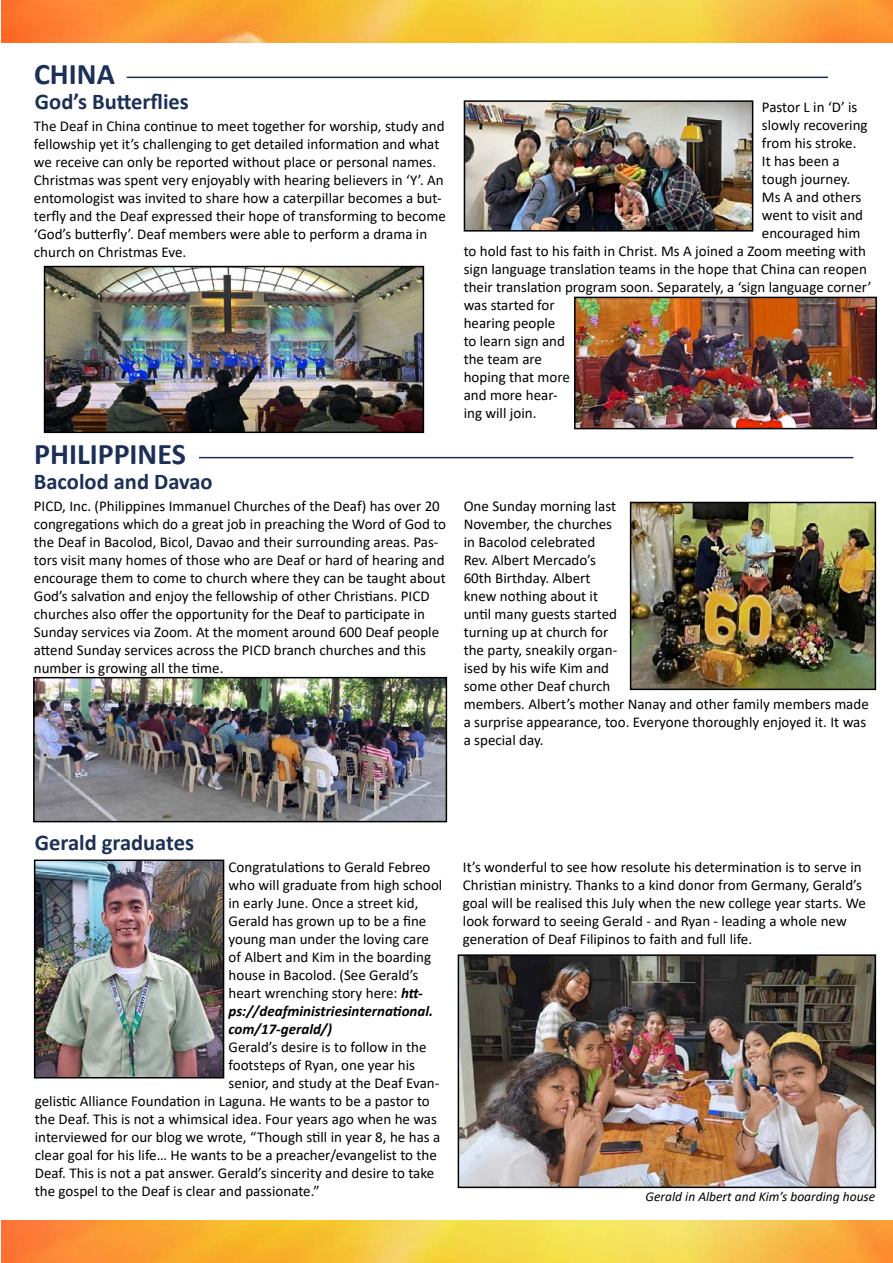
<style>
.page{position:relative;width:893px;height:1263px;background:#fff}
.page>*{position:absolute;margin:0;border:0;box-sizing:border-box;transform-origin:0 0}
.t1{font:700 30px "Calibri";color:#1c2f57}
.t2{font:700 22.5px "Calibri";color:#1c2f57}
.t3{font:15px/18px "Calibri";color:#000}
.t4{font:italic 13.5px "Calibri";color:#000}
.s1{font-weight:700;font-style:italic}
</style>
<div class="page">
<img style="left:1px;top:0;width:892px;height:42px">
<img style="left:2px;top:1221px;width:891px;height:42px">
<hr style="left:127px;top:77px;width:701px;height:1px;background:#1c2f57">
<img style="left:47px;top:269px;width:374px;height:161px">
<div style="left:44px;top:266px;width:380px;height:167px;border:2px solid #000"></div>
<img style="left:467px;top:103px;width:283px;height:126px">
<div style="left:464px;top:100px;width:289px;height:132px;border:2px solid #000"></div>
<img style="left:577px;top:300px;width:297px;height:126px">
<div style="left:574px;top:297px;width:303px;height:132px;border:2px solid #000"></div>
<hr style="left:199px;top:457px;width:654px;height:1px;background:#1c2f57">
<img style="left:36px;top:680px;width:408px;height:139px">
<div style="left:33px;top:677px;width:414px;height:145px;border:2px solid #000"></div>
<img style="left:633px;top:505px;width:240px;height:182px">
<div style="left:630px;top:502px;width:246px;height:188px;border:2px solid #000"></div>
<img style="left:37px;top:862px;width:184px;height:213px">
<div style="left:34px;top:859px;width:190px;height:219px;border:2px solid #000"></div>
<img style="left:461px;top:957px;width:412px;height:228px">
<div style="left:458px;top:954px;width:418px;height:234px;border:2px solid #000"></div>
<h1 class="t1" style="left:34px;top:53px;width:82px">CHINA</h1>
<p class="t3" style="left:34px;top:117px;width:413px">The Deaf in China continue to meet together for worship, study and fellowship yet it’s challenging to get detailed information and what we receive can only be reported without place or personal names.<br>Christmas was spent very enjoyably with hearing believers in ‘Y’. An entomologist was invited to share how a caterpillar becomes a but&shy;terfly and the Deaf expressed their hope of transforming to become ‘God’s butterfly’. Deaf members were able to perform a drama in church on Christmas Eve.</p>
<h2 class="t2" style="left:35px;top:86px;width:155px">God’s Butterflies</h2>
<h1 class="t1" style="left:34px;top:433px;width:153px">PHILIPPINES</h1>
<p class="t3" style="left:34px;top:496px;width:414px">PICD, Inc. (Philippines Immanuel Churches of the Deaf) has over 20 congregations which do a great job in preaching the Word of God to the Deaf in Bacolod, Bicol, Davao and their surrounding areas. Pas&shy;tors visit many homes of those who are Deaf or hard of hearing and encourage them to come to church where they can be taught about God’s salvation and enjoy the fellowship of other Christians. PICD churches also offer the opportunity for the Deaf to participate in Sunday services via Zoom. At the moment around 600 Deaf people attend Sunday services across the PICD branch churches and this number is growing all the time.</p>
<h2 class="t2" style="left:34px;top:466px;width:180px">Bacolod and Davao</h2>
<p class="t3" style="left:762px;top:98px;width:97px">Pastor L in ‘D’ is</p>
<p class="t3" style="left:762px;top:116px;width:107px">slowly recovering</p>
<p class="t3" style="left:762px;top:134px;width:96px">from his stroke.</p>
<p class="t3" style="left:762px;top:152px;width:79px">It has been a</p>
<p class="t3" style="left:762px;top:170px;width:90px">tough journey.</p>
<p class="t3" style="left:762px;top:188px;width:101px">Ms A and others</p>
<p class="t3" style="left:762px;top:206px;width:103px">went to visit and</p>
<p class="t3" style="left:762px;top:224px;width:100px">encouraged him</p>
<p class="t3" style="left:464px;top:242px;width:404px">to hold fast to his faith in Christ. Ms A joined a Zoom meeting with</p>
<p class="t3" style="left:464px;top:260px;width:405px">sign language translation teams in the hope that China can reopen</p>
<p class="t3" style="left:464px;top:278px;width:409px">their translation program soon. Separately, a ‘sign language corner’</p>
<p class="t3" style="left:464px;top:296px;width:92px">was started for</p>
<p class="t3" style="left:464px;top:314px;width:93px">hearing people</p>
<p class="t3" style="left:464px;top:332px;width:103px">to learn sign and</p>
<p class="t3" style="left:464px;top:350px;width:80px">the team are</p>
<p class="t3" style="left:464px;top:368px;width:108px">hoping that more</p>
<p class="t3" style="left:464px;top:386px;width:96px">and more hear-</p>
<p class="t3" style="left:464px;top:404px;width:74px">ing will join.</p>
<p class="t3" style="left:464px;top:496px;width:407px">One Sunday morning last<br>November, the churches<br>in Bacolod celebrated<br>Rev. Albert Mercado’s<br>60th Birthday. Albert<br>knew nothing about it<br>until many guests started<br>turning up at church for<br>the party, sneakily organ-<br>ised by his wife Kim and<br>some other Deaf church<br>members. Albert’s mother Nanay and other family members made a surprise appearance, too. Everyone thoroughly enjoyed it. It was a special day.</p>
<h2 class="t2" style="left:35px;top:827px;width:161px">Gerald graduates</h2>
<p class="t3" style="left:229px;top:857px;width:215px">Congratulations to Gerald Febreo who will graduate from high school in early June. Once a street kid,<br>Gerald has grown up to be a fine young man under the loving care of Albert and Kim in the boarding house in Bacolod. (See Gerald’s heart wrenching story here: <span class="s1">htt&shy;ps://deafministriesinternational. com/17-gerald/)</span></p>
<p class="t3" style="left:229px;top:1037px;width:199px">Gerald’s desire is to follow in the</p>
<p class="t3" style="left:229px;top:1055px;width:188px">footsteps of Ryan, one year his</p>
<p class="t3" style="left:229px;top:1073px;width:212px">senior, and study at the Deaf Evan-</p>
<p class="t3" style="left:35px;top:1091px;width:396px">gelistic Alliance Foundation in Laguna. He wants to be a pastor to</p>
<p class="t3" style="left:35px;top:1109px;width:404px">the Deaf. This is not a whimsical idea. Four years ago when he was</p>
<p class="t3" style="left:35px;top:1127px;width:407px">interviewed for our blog we wrote, “Though still in year 8, he has a</p>
<p class="t3" style="left:35px;top:1145px;width:404px">clear goal for his life… He wants to be a preacher/evangelist to the</p>
<p class="t3" style="left:35px;top:1163px;width:401px">Deaf. This is not a pat answer. Gerald’s sincerity and desire to take</p>
<p class="t3" style="left:35px;top:1181px;width:286px">the gospel to the Deaf is clear and passionate.”</p>
<p class="t3" style="left:463px;top:857px;width:405px">It’s wonderful to see how resolute his determination is to serve in Christian ministry. Thanks to a kind donor from Germany, Gerald’s goal will be realised this July when the new college year starts. We look forward to seeing Gerald - and Ryan - leading a whole new generation of Deaf Filipinos to faith and full life.</p>
<p class="t4" style="left:646px;top:1187px;width:231px">Gerald in Albert and Kim’s boarding house</p>
</div>
